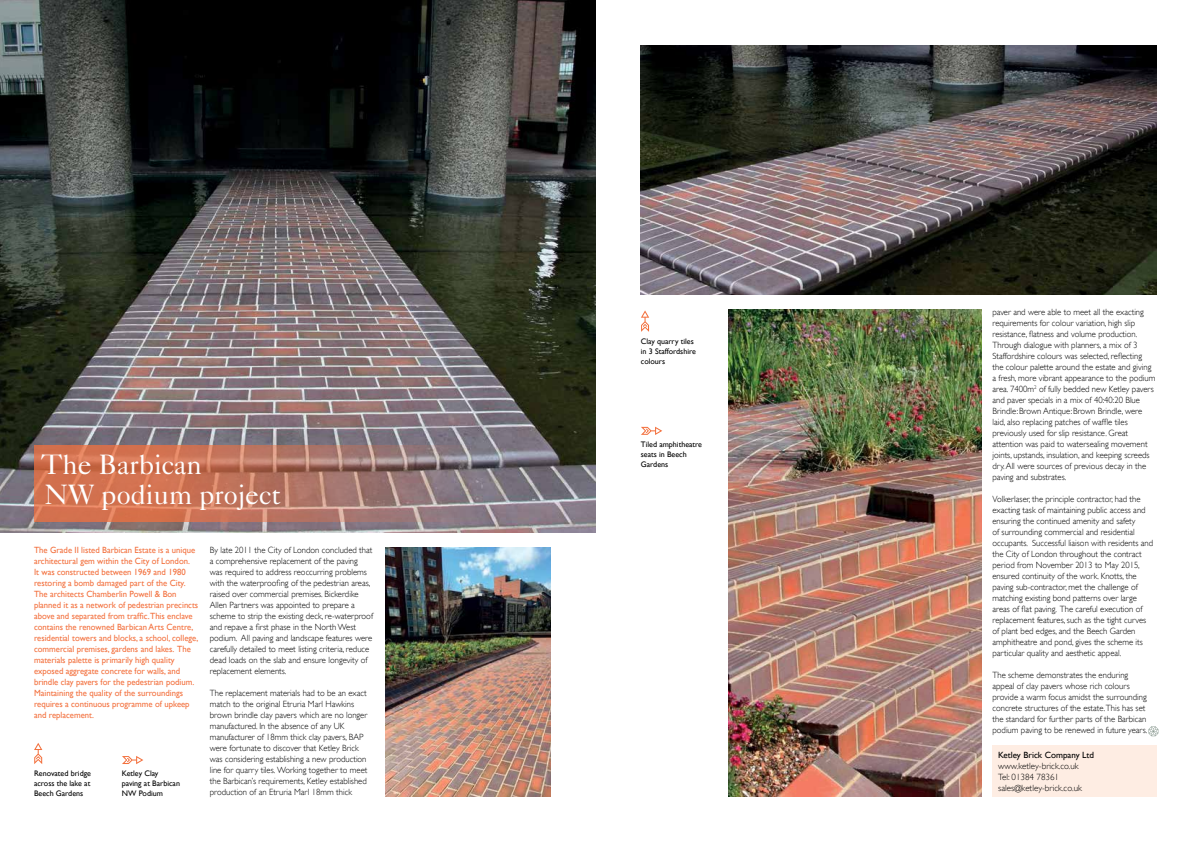
<style>
.page{position:relative;width:1191px;height:842px;background:#fff}
.page>*{position:absolute;margin:0;border:0;box-sizing:border-box;transform-origin:0 0}
.t1{font:28px/30px "Caslon Five Forty";letter-spacing:-.005em;color:#fff}
.t2{font:300 9px/11px "Gill Sans";color:#000;scale:.96 1}
.t3{font:9px/11px "Gill Sans";color:#f3703d;scale:.96 1}
.t4{font:300 9px/11px "Gill Sans";color:#000}
.t5{font:9px "Gill Sans";color:#000}
.t6{font:8px/10px "Gill Sans";color:#000}
</style>
<div class="page">
<img style="left:0;top:0;width:595px;height:533px">
<img style="left:34px;top:445px;width:446px;height:77px">
<div style="left:992px;top:746px;width:165px;height:51px;background:#feede3"></div>
<img style="left:386px;top:547px;width:164px;height:250px">
<svg style="left:34px;top:743px;width:8px;height:21px"></svg>
<svg style="left:122px;top:756px;width:21px;height:8px"></svg>
<img style="left:641px;top:45px;width:516px;height:250px">
<img style="left:729px;top:309px;width:252px;height:488px">
<svg style="left:641px;top:310px;width:8px;height:22px"></svg>
<svg style="left:641px;top:427px;width:21px;height:8px"></svg>
<svg style="left:1148px;top:726px;width:10px;height:10px"></svg>
<h1 class="t1" style="left:41px;top:449px;width:241px">The Barbican<br>NW podium project</h1>
<p class="t3" style="left:34px;top:545px;width:173px">The Grade II listed Barbican Estate is a unique architectural gem within the City of London.<br>It was constructed between 1969 and 1980 restoring a bomb damaged part of the City.<br>The architects Chamberlin Powell &amp; Bon planned it as a network of pedestrian precincts above and separated from traffic.This enclave contains the renowned Barbican Arts Centre, residential towers and blocks, a school, college, commercial premises, gardens and lakes. The materials palette is primarily high quality exposed aggregate concrete for walls, and brindle clay pavers for the pedestrian podium.<br>Maintaining the quality of the surroundings requires a continuous programme of upkeep and replacement.</p>
<p class="t2" style="left:210px;top:545px;width:171px">By late 2011 the City of London concluded that a comprehensive replacement of the paving<br>was required to address reoccurring problems with the waterproofing of the pedestrian areas, raised over commercial premises. Bickerdike Allen Partners was appointed to prepare a scheme to strip the existing deck, re-waterproof and repave a first phase in the North West podium. All paving and landscape features were carefully detailed to meet listing criteria, reduce dead loads on the slab and ensure longevity of replacement elements.</p>
<p class="t2" style="left:210px;top:688px;width:166px">The replacement materials had to be an exact match to the original Etruria Marl Hawkins brown brindle clay pavers which are no longer manufactured. In the absence of any UK manufacturer of 18mm thick clay pavers, BAP were fortunate to discover that Ketley Brick was considering establishing a new production line for quarry tiles. Working together to meet the Barbican’s requirements, Ketley established production of an Etruria Marl 18mm thick</p>
<p class="t6" style="left:34px;top:768px;width:58px;text-align:justify">Renovated bridge across the lake at Beech Gardens</p>
<p class="t6" style="left:122px;top:768px;width:60px">Ketley Clay paving at Barbican<br>NW Podium</p>
<p class="t6" style="left:641px;top:336px;width:57px">Clay quarry tiles in 3 Staffordshire colours</p>
<p class="t6" style="left:641px;top:439px;width:63px">Tiled amphitheatre seats in Beech<br>Gardens</p>
<p class="t2" style="left:992px;top:307px;width:171px">paver and were able to meet all the exacting requirements for colour variation, high slip resistance, flatness and volume production.<br>Through dialogue with planners, a mix of 3<br>Staffordshire colours was selected, reflecting<br>the colour palette around the estate and giving a fresh, more vibrant appearance to the podium area. 7400m<sup>2</sup> of fully bedded new Ketley pavers and paver specials in a mix of 40:40:20 Blue Brindle:Brown Antique:Brown Brindle, were laid, also replacing patches of waffle tiles previously used for slip resistance. Great attention was paid to watersealing movement joints, upstands, insulation, and keeping screeds dry. All were sources of previous decay in the paving and substrates.</p>
<p class="t2" style="left:992px;top:494px;width:169px">Volkerlaser, the principle contractor, had the exacting task of maintaining public access and ensuring the continued amenity and safety<br>of surrounding commercial and residential occupants. Successful liaison with residents and the City of London throughout the contract period from November 2013 to May 2015, ensured continuity of the work. Knotts, the paving sub-contractor, met the challenge of matching existing bond patterns over large areas of flat paving. The careful execution of replacement features, such as the tight curves of plant bed edges, and the Beech Garden amphitheatre and pond, gives the scheme its particular quality and aesthetic appeal.</p>
<p class="t2" style="left:992px;top:670px;width:163px">The scheme demonstrates the enduring appeal of clay pavers whose rich colours provide a warm focus amidst the surrounding concrete structures of the estate.This has set the standard for further parts of the Barbican podium paving to be renewed in future years.</p>
<p class="t5" style="left:998px;top:749px;width:97px">Ketley Brick Company Ltd</p>
<p class="t4" style="left:998px;top:760px;width:85px">www.ketley-brick.co.uk<br>Tel: 01384 78361 sales@ketley-brick.co.uk</p>
</div>
